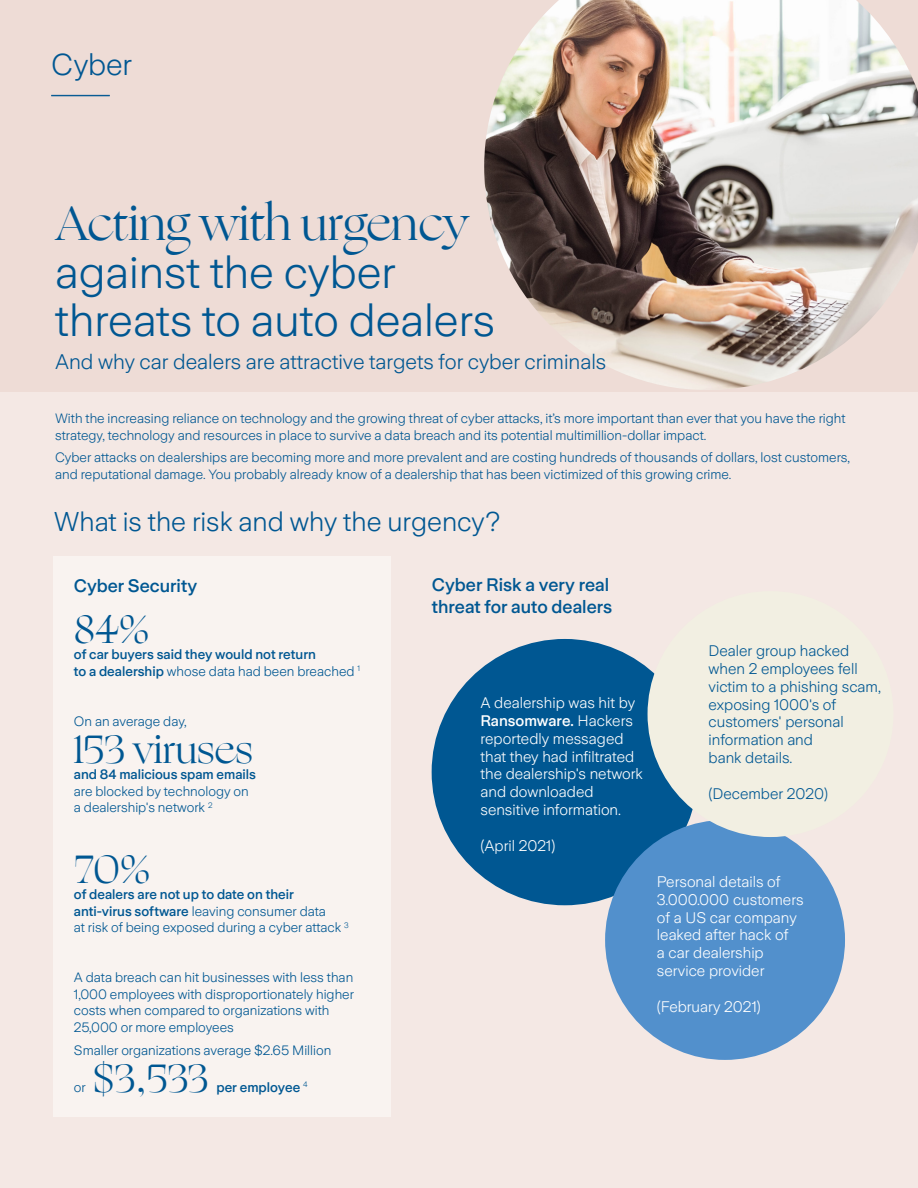
<style>
.page{position:relative;width:918px;height:1188px;background:#fff}
.page>*{position:absolute;margin:0;border:0;box-sizing:border-box;transform-origin:0 0}
._8_5___10_Fruitiger{font:48px "Ogg";color:#005792}
._8_5___10_Fruitiger-2{font:300 45px/48px "Zurich Sans";color:#005792}
._8_5___10_Fruitiger-3{font:39px "Ogg";letter-spacing:-.01em;color:#005792}
._32_36_Frutiger_Ligh{font:300 30px "Zurich Sans";color:#005792}
._8_5___10_Fruitiger-4{font:300 27px "Zurich Sans";color:#005792}
._8_5___10_Fruitiger-5{font:300 21px "Zurich Sans";color:#005792}
._8_5___10_Fruitiger-6{font:500 18px/22.5px "Zurich Sans";color:#005792}
.t1{font:300 15.3px/17.7px "Zurich Sans";color:#fff}
.t2{font:300 15.3px/17.7px "Zurich Sans";color:#005792}
._8_5___10_Fruitiger-7{font:300 13.5px/16.5px "Zurich Sans";color:#005792}
._8_5___10_Fruitiger-8{font:500 13.5px/16.5px "Zurich Sans";color:#005792}
.s1{font-weight:300}
.s2{font-weight:500}
</style>
<div class="page">
<div style="left:0;top:392px;width:918px;height:796px;background:#f4e8e4"></div>
<div style="left:54px;top:556px;width:337px;height:561px;background:#f9f3f0"></div>
<div style="left:0;top:0;width:918px;height:392px;background:#eedcd6"></div>
<div style="left:432px;top:639px;width:266px;height:266px;background:#005792;border-radius:50%"></div>
<div style="left:605px;top:820px;width:240px;height:240px;background:#5290cc;border-radius:50%"></div>
<div style="left:648px;top:591px;width:245px;height:246px;background:#f2efe2;border-radius:50%"></div>
<hr style="left:51px;top:95px;width:59px;height:1px;background:#005792">
<hr style="left:51px;top:96px;width:59px;height:1px;background:#005792">
<img style="left:484px;top:0;width:434px;height:390px">
<p class="_32_36_Frutiger_Ligh" style="left:51px;top:48px;width:82px">Cyber</p>
<p class="_8_5___10_Fruitiger" style="left:55px;top:192px;width:415px">Acting with urgency</p>
<p class="_8_5___10_Fruitiger-2" style="left:55px;top:250px;width:441px">against the cyber threats to auto dealers</p>
<p class="_8_5___10_Fruitiger-5" style="left:55px;top:351px;width:553px">And why car dealers are attractive targets for cyber criminals</p>
<p class="_8_5___10_Fruitiger-7" style="left:55px;top:411px;width:792px">With the increasing reliance on technology and the growing threat of cyber attacks, it’s more important than ever that you have the right strategy, technology and resources in place to survive a data breach and its potential multimillion-dollar impact.</p>
<p class="_8_5___10_Fruitiger-7" style="left:55px;top:450px;width:797px">Cyber attacks on dealerships are becoming more and more prevalent and are costing hundreds of thousands of dollars, lost customers, and reputational damage. You probably already know of a dealership that has been victimized of this growing crime.</p>
<p class="_8_5___10_Fruitiger-4" style="left:54px;top:507px;width:448px">What is the risk and why the urgency?</p>
<p class="_8_5___10_Fruitiger-6" style="left:74px;top:575px;width:125px">Cyber Security</p>
<p class="_8_5___10_Fruitiger-3" style="left:74px;top:604px;width:77px">84%</p>
<p class="_8_5___10_Fruitiger-8" style="left:74px;top:646px;width:288px">of car buyers said they would not return<br>to a dealership <span class="s1">whose data had been breached</span> <sup>1</sup></p>
<p class="_8_5___10_Fruitiger-7" style="left:74px;top:713px;width:114px">On an average day,</p>
<p class="_8_5___10_Fruitiger-3" style="left:74px;top:724px;width:180px">153 viruses</p>
<p class="_8_5___10_Fruitiger-7" style="left:74px;top:766px;width:184px"><span class="s2">and 84 malicious spam emails </span>are blocked by technology on a dealership's network <sup>2</sup></p>
<p class="_8_5___10_Fruitiger-3" style="left:74px;top:844px;width:78px">70%</p>
<p class="_8_5___10_Fruitiger-7" style="left:74px;top:886px;width:277px"><span class="s2">of dealers are not up to date on their anti-virus software</span> leaving consumer data<br>at risk of being exposed during a cyber attack <sup>3</sup></p>
<p class="_8_5___10_Fruitiger-7" style="left:74px;top:970px;width:282px">A data breach can hit businesses with less than 1,000 employees with disproportionately higher costs when compared to organizations with 25,000 or more employees</p>
<p class="_8_5___10_Fruitiger-7" style="left:74px;top:1042px;width:259px">Smaller organizations average $2.65 Million</p>
<p class="_8_5___10_Fruitiger-7" style="left:74px;top:1079px;width:13px">or</p>
<p class="_8_5___10_Fruitiger-3" style="left:93px;top:1053px;width:117px">$3,533</p>
<p class="_8_5___10_Fruitiger-8" style="left:217px;top:1079px;width:93px">per employee <sup>4</sup></p>
<p class="_8_5___10_Fruitiger-6" style="left:432px;top:574px;width:182px">Cyber Risk a very real threat for auto dealers</p>
<p class="t1" style="left:480px;top:694px;width:164px">A dealership was hit by<br><span class="s2">Ransomware.</span> Hackers reportedly messaged that they had infiltrated the dealership's network and downloaded sensitive information.</p>
<p class="t1" style="left:480px;top:837px;width:76px">(April 2021)</p>
<p class="t2" style="left:709px;top:642px;width:174px">Dealer group hacked when 2 employees fell victim to a phishing scam, exposing 1000's of customers' personal information and<br>bank details.</p>
<p class="t2" style="left:709px;top:785px;width:121px">(December 2020)</p>
<p class="t1" style="left:657px;top:873px;width:148px">Personal details of<br>3.000.000 customers of a US car company leaked after hack of<br>a car dealership service provider</p>
<p class="t1" style="left:657px;top:998px;width:105px">(February 2021)</p>
</div>
